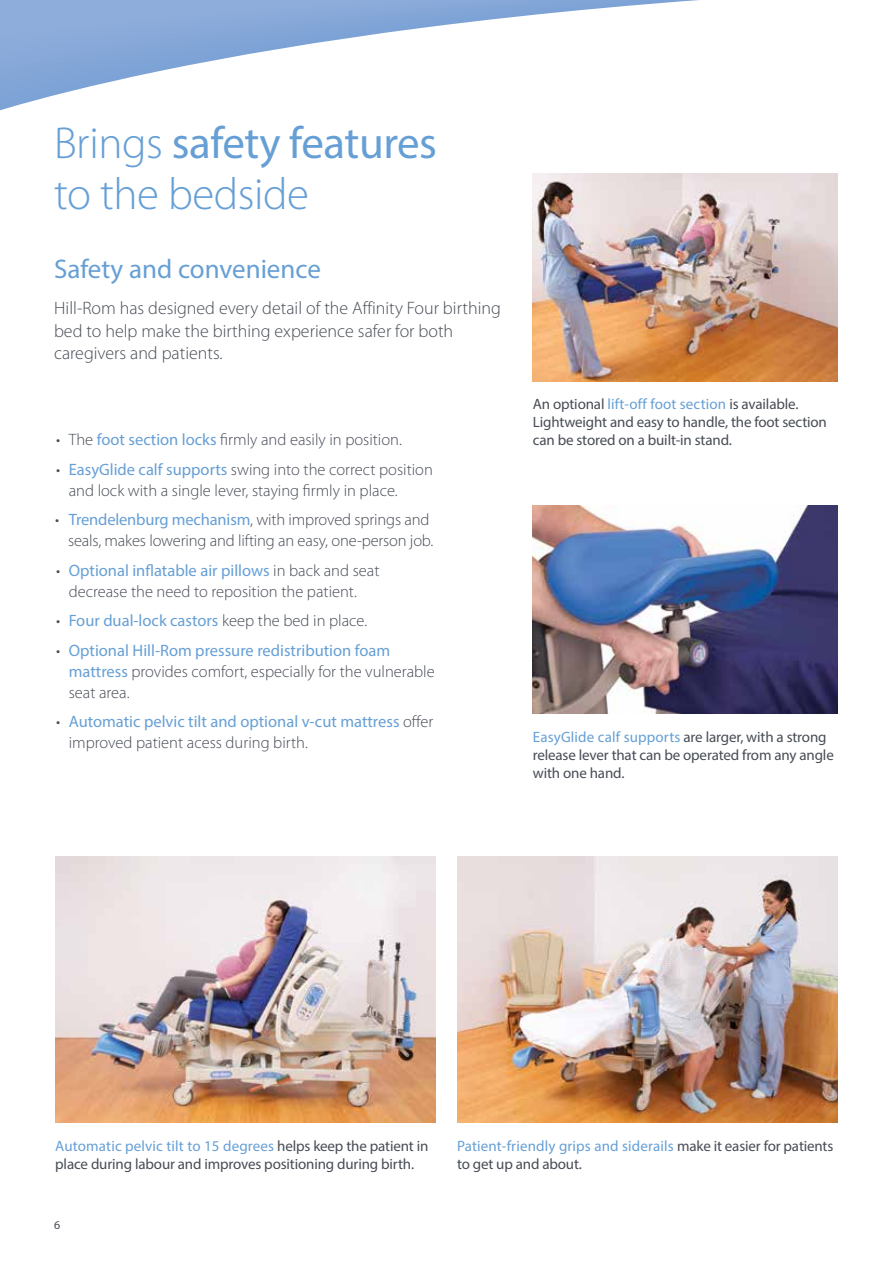
<style>
.page{position:relative;width:893px;height:1263px;background:#fff}
.page>*{position:absolute;margin:0;border:0;box-sizing:border-box;transform-origin:0 0}
.t1{font:300 45px/51px "Myriad Pro";letter-spacing:-.01em;color:#669fd5}
.t2{font:27px "Myriad Pro";color:#669fd5}
.t3{font:300 18px/22.5px "Myriad Pro";color:#474c55}
.t4{font:300 16.5px/21px "Myriad Pro";color:#474c55}
.t5{font:16.5px/21px "Myriad Pro";color:#669fd5}
.t6{font:15px/18px "Myriad Pro";letter-spacing:-.01em;color:#474c55}
.t7{font:12px "Myriad Pro";color:#474c55}
.s1{font-weight:400}
.s2{font-weight:400;color:#669fd5}
.s3{font-weight:300;color:#474c55}
.s4{color:#669fd5}
</style>
<div class="page">
<img style="left:533px;top:173px;width:305px;height:208px">
<img style="left:533px;top:505px;width:305px;height:208px">
<img style="left:55px;top:856px;width:381px;height:266px">
<img style="left:457px;top:857px;width:381px;height:266px">
<svg style="left:0;top:94px;width:59px;height:8px"></svg>
<svg style="left:0;top:0;width:699px;height:94px"></svg>
<svg style="left:0;top:0;width:680px;height:87px"></svg>
<svg style="left:0;top:0;width:653px;height:79px"></svg>
<svg style="left:0;top:0;width:626px;height:72px"></svg>
<h1 class="t1" style="left:54px;top:118px;width:385px">Brings <span class="s1">safety features </span>to the bedside</h1>
<h2 class="t2" style="left:54px;top:253px;width:268px">Safety and convenience</h2>
<p class="t3" style="left:54px;top:297px;width:448px">Hill-Rom has designed every detail of the Affinity Four birthing bed to help make the birthing experience safer for both caregivers and patients.</p>
<p class="t4" style="left:56px;top:429px;width:347px">• The <span class="s2">foot section locks</span> firmly and easily in position.</p>
<p class="t4" style="left:69px;top:459px;width:366px;text-indent:-13px">• <span class="s2">EasyGlide calf supports</span> swing into the correct position and lock with a single lever, staying firmly in place.</p>
<p class="t4" style="left:55px;top:509px;width:380px;text-align:right">• <span class="s2">Trendelenburg mechanism</span>, with improved springs and seals, makes lowering and lifting an easy, one-person job.</p>
<p class="t4" style="left:56px;top:560px;width:325px;text-align:center">• <span class="s2">Optional inflatable air pillows</span> in back and seat decrease the need to reposition the patient.</p>
<p class="t5" style="left:56px;top:610px;width:313px"><span class="s3">•</span> Four dual-lock castors <span class="s3">keep the bed in place.</span></p>
<p class="t4" style="left:69px;top:640px;width:368px;text-indent:-13px">• <span class="s2">Optional Hill-Rom pressure redistribution foam mattress</span> provides comfort, especially for the vulnerable seat area.</p>
<p class="t5" style="left:69px;top:711px;width:366px;text-indent:-13px"><span class="s3">•</span> Automatic pelvic tilt and optional v-cut mattress <span class="s3">offer improved patient acess during birth.</span></p>
<p class="t6" style="left:533px;top:395px;width:296px">An optional <span class="s4">lift-off foot section</span> is available.<br>Lightweight and easy to handle, the foot section can be stored on a built-in stand.</p>
<p class="t6" style="left:533px;top:728px;width:302px"><span class="s4">EasyGlide calf supports</span> are larger, with a strong release lever that can be operated from any angle with one hand.</p>
<p class="t6" style="left:55px;top:1136px;width:375px"><span class="s4">Automatic pelvic tilt to 15 degrees</span> helps keep the patient in place during labour and improves positioning during birth.</p>
<p class="t7" style="left:54px;top:1218px;width:8px">6</p>
<p class="t6" style="left:457px;top:1136px;width:378px"><span class="s4">Patient-friendly grips and siderails</span> make it easier for patients to get up and about.</p>
</div>
